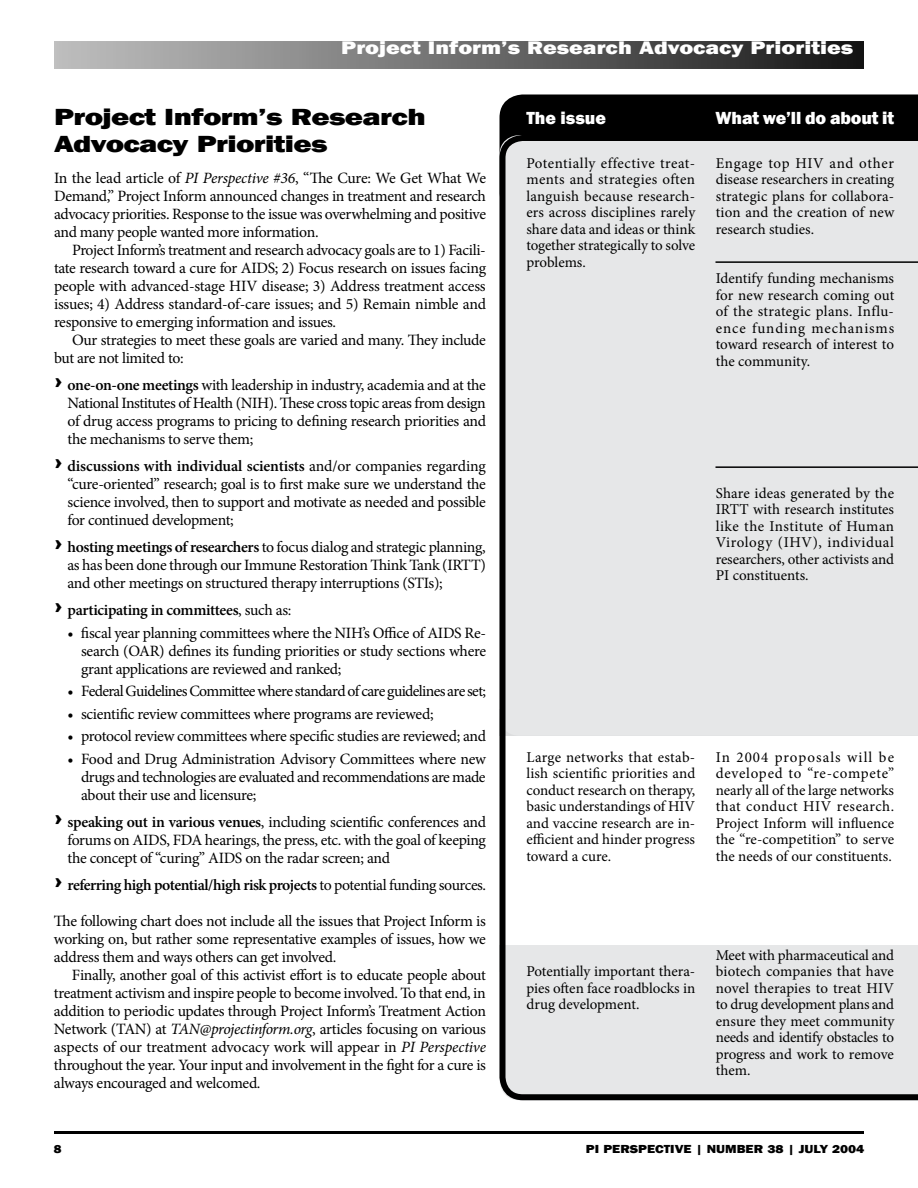
<style>
.page{position:relative;width:918px;height:1188px;background:#fff}
.page>*{position:absolute;margin:0;border:0;box-sizing:border-box;transform-origin:0 0}
.t1{font:800 24px/27px "Franklin Gothic";letter-spacing:-.02em;color:#000;scale:1.3 1}
.t2{font:800 18.75px "Franklin Gothic";color:#fff;scale:1.25 1}
.t3{font:800 18px "Franklin Gothic";letter-spacing:-.01em;color:#fff}
.t4{font:15.75px/18px "Minion Pro";letter-spacing:-.025em;color:#000;text-align:justify}
.t5{font:600 15.75px "Minion Pro";letter-spacing:-.03em;color:#000}
.t6{font:15.75px "Minion Pro";letter-spacing:-.045em;color:#000}
.t7{font:15px/16.5px "Minion Pro";letter-spacing:-.005em;color:#000;text-align:justify}
.t8{font:800 12px "Franklin Gothic";color:#000;scale:1.15 1}
.t9{font:800 12px "Franklin Gothic";color:#000;scale:1.1 1}
.s1{font-style:italic}
.s2{font-family:"Franklin Gothic";font-weight:800;font-size:31.5px}
.s3{font-weight:600}
.s4{font-weight:400}
</style>
<div class="page">
<div style="left:500px;top:94px;width:418px;height:41px;background:#000"></div>
<img style="left:54px;top:41px;width:810px;height:27px">
<hr style="left:54px;top:1131px;width:810px;height:3px;background:#000">
<svg style="left:500px;top:135px;width:418px;height:965px"></svg>
<hr style="left:716px;top:261px;width:202px;height:2px;background:#000">
<hr style="left:716px;top:466px;width:202px;height:2px;background:#000">
<p class="t2" style="left:341px;top:35px;width:411px">Project Inform’s Research Advocacy Priorities</p>
<h1 class="t1" style="left:54px;top:103px;width:288px">Project Inform’s Research<br>Advocacy Priorities</h1>
<p class="t4" style="left:54px;top:169px;width:434px">In the lead article of <span class="s1">PI Perspective #36</span>, “The Cure: We Get What We Demand,” Project Inform announced changes in treatment and research advocacy priorities. Response to the issue was overwhelming and positive and many people wanted more information.</p>
<p class="t4" style="left:54px;top:241px;width:434px;text-indent:18px">Project Inform’s treatment and research advocacy goals are to 1) Facili&shy;tate research toward a cure for AIDS; 2) Focus research on issues facing people with advanced-stage HIV disease; 3) Address treatment access issues; 4) Address standard-of-care issues; and 5) Remain nimble and responsive to emerging information and issues.</p>
<p class="t4" style="left:54px;top:331px;width:433px;text-indent:18px">Our strategies to meet these goals are varied and many. They include but are not limited to:</p>
<p class="t4" style="left:67px;top:376px;width:420px;text-indent:-13px"><span class="s2">›</span> <span class="s3">one-on-one meetings</span> with leadership in industry, academia and at the National Institutes of Health (NIH). These cross topic areas from design of drug access programs to pricing to defining research priorities and the mechanisms to serve them;</p>
<p class="t4" style="left:67px;top:457px;width:420px;text-indent:-13px"><span class="s2">›</span> <span class="s3">discussions with individual scientists</span> and/or companies regarding “cure-oriented” research; goal is to first make sure we understand the science involved, then to support and motivate as needed and possible for continued development;</p>
<p class="t4" style="left:67px;top:538px;width:420px;text-indent:-13px"><span class="s2">›</span> <span class="s3">hosting meetings of researchers</span> to focus dialog and strategic planning, as has been done through our Immune Restoration Think Tank (IRTT) and other meetings on structured therapy interruptions (STIs);</p>
<p class="t5" style="left:54px;top:599px;width:239px"><span class="s2">›</span> participating in committees<span class="s4">, such as:</span></p>
<p class="t4" style="left:81px;top:624px;width:407px;text-indent:-14px">• fiscal year planning committees where the NIH’s Office of AIDS Re&shy;search (OAR) defines its funding priorities or study sections where grant applications are reviewed and ranked;</p>
<p class="t6" style="left:68px;top:681px;width:420px">• Federal Guidelines Committee where standard of care guidelines are set;</p>
<p class="t4" style="left:68px;top:705px;width:368px">• scientific review committees where programs are reviewed;</p>
<p class="t4" style="left:68px;top:727px;width:420px">• protocol review committees where specific studies are reviewed; and</p>
<p class="t4" style="left:81px;top:750px;width:406px;text-indent:-14px">• Food and Drug Administration Advisory Committees where new drugs and technologies are evaluated and recommendations are made about their use and licensure;</p>
<p class="t4" style="left:67px;top:813px;width:420px;text-indent:-13px"><span class="s2">›</span> <span class="s3">speaking out in various venues</span>, including scientific conferences and forums on AIDS, FDA hearings, the press, etc. with the goal of keeping the concept of “curing” AIDS on the radar screen; and</p>
<p class="t5" style="left:54px;top:874px;width:434px"><span class="s2">›</span> referring high potential/high risk projects <span class="s4">to potential funding sources.</span></p>
<p class="t4" style="left:54px;top:912px;width:433px">The following chart does not include all the issues that Project Inform is working on, but rather some representative examples of issues, how we address them and ways others can get involved.</p>
<p class="t4" style="left:54px;top:966px;width:434px;text-indent:18px">Finally, another goal of this activist effort is to educate people about treatment activism and inspire people to become involved. To that end, in addition to periodic updates through Project Inform’s Treatment Action Network (TAN) at <span class="s1">TAN@projectinform.org</span>, articles focusing on various aspects of our treatment advocacy work will appear in <span class="s1">PI Perspective </span>throughout the year. Your input and involvement in the fight for a cure is always encouraged and welcomed.</p>
<p class="t3" style="left:526px;top:106px;width:81px">The issue</p>
<p class="t3" style="left:715px;top:106px;width:180px">What we’ll do about it</p>
<p class="t7" style="left:716px;top:155px;width:180px">Engage top HIV and other disease researchers in creating strategic plans for collabora&shy;tion and the creation of new research studies.</p>
<p class="t7" style="left:716px;top:270px;width:180px">Identify funding mechanisms for new research coming out of the strategic plans. Influ&shy;ence funding mechanisms toward research of interest to the community.</p>
<p class="t7" style="left:526px;top:155px;width:170px">Potentially effective treat&shy;ments and strategies often languish because research&shy;ers across disciplines rarely share data and ideas or think together strategically to solve problems.</p>
<p class="t7" style="left:716px;top:485px;width:180px">Share ideas generated by the IRTT with research institutes like the Institute of Human Virology (IHV), individual researchers, other activists and PI constituents.</p>
<p class="t7" style="left:526px;top:749px;width:170px">Large networks that estab&shy;lish scientific priorities and conduct research on therapy, basic understandings of HIV and vaccine research are in&shy;efficient and hinder progress toward a cure.</p>
<p class="t7" style="left:716px;top:749px;width:180px">In 2004 proposals will be developed to “re-compete” nearly all of the large networks that conduct HIV research.<br>Project Inform will influence the “re-competition” to serve the needs of our constituents.</p>
<p class="t7" style="left:526px;top:963px;width:170px">Potentially important thera&shy;pies often face roadblocks in drug development.</p>
<p class="t7" style="left:716px;top:947px;width:180px">Meet with pharmaceutical and biotech companies that have novel therapies to treat HIV to drug development plans and ensure they meet community needs and identify obstacles to progress and work to remove them.</p>
<p class="t9" style="left:54px;top:1141px;width:9px">8</p>
<p class="t8" style="left:586px;top:1141px;width:244px">PI Perspective | Number 38 | July 2004</p>
</div>
